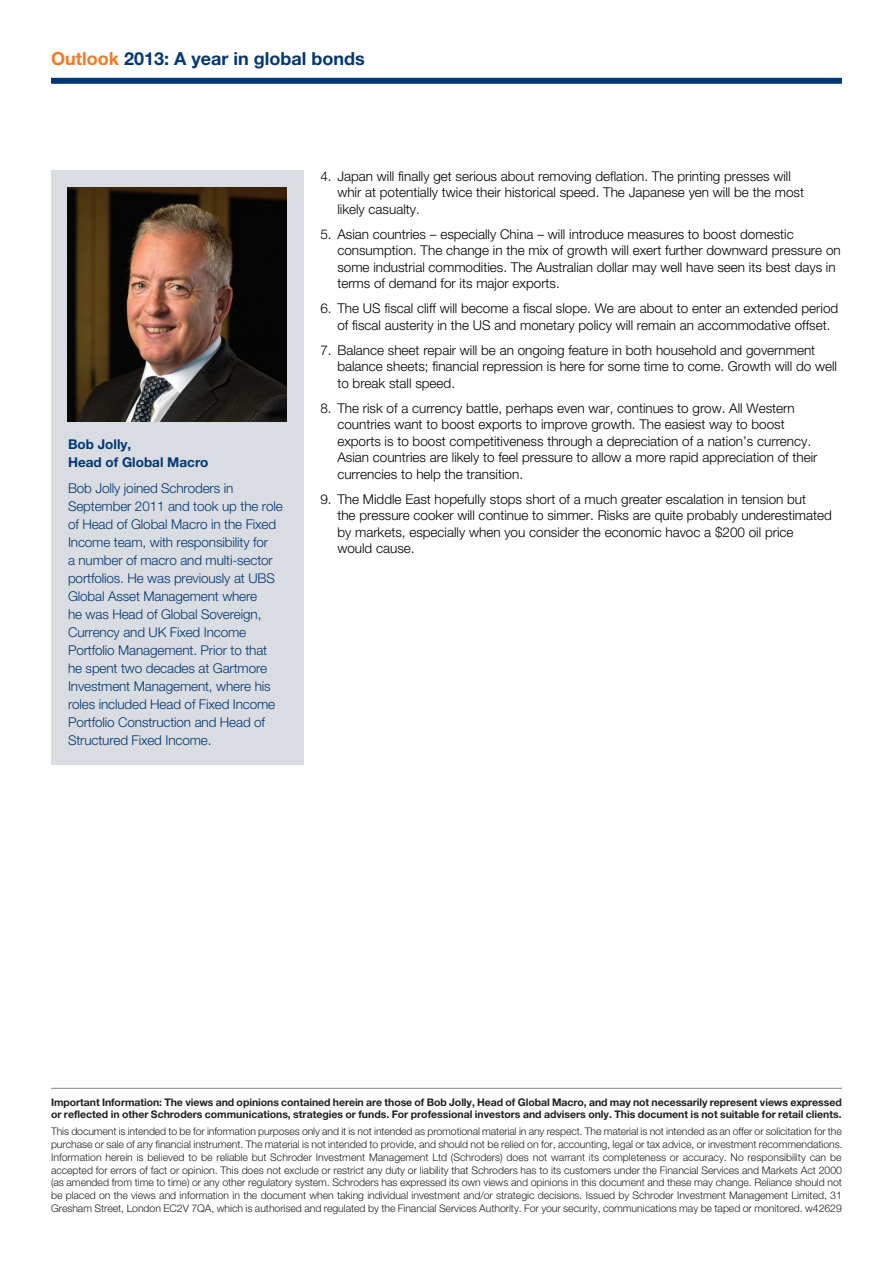
<style>
.page{position:relative;width:893px;height:1263px;background:#fff}
.page>*{position:absolute;margin:0;border:0;box-sizing:border-box;transform-origin:0 0}
.t1{font:700 18px "Helvetica Neue";color:#013775}
.t2{font:300 13.5px/16.5px "Helvetica Neue";color:#000}
.t3{font:300 13.5px/18px "Helvetica Neue";letter-spacing:-.01em;color:#013775}
.t4{font:700 13.5px/18px "Helvetica Neue";color:#013775}
.t5{font:300 10.5px/12.8px "Helvetica Neue";letter-spacing:-.005em;color:#231f20;text-align:justify}
.t6{font:700 10.5px/12.8px "Helvetica Neue";color:#231f20}
.s1{color:#f47921}
</style>
<div class="page">
<div style="left:51px;top:78px;width:791px;height:6px;background:#013775"></div>
<hr style="left:51px;top:1088px;width:791px;height:1px;background:#7e888d">
<div style="left:51px;top:170px;width:252px;height:594px;background:#d9dde1"></div>
<img style="left:68px;top:187px;width:218px;height:234px">
<h1 class="t1" style="left:51px;top:48px;width:315px"><span class="s1">Outlook</span> 2013: A year in global bonds</h1>
<p class="t4" style="left:68px;top:435px;width:142px">Bob Jolly,<br>Head of Global Macro</p>
<p class="t3" style="left:68px;top:479px;width:216px">Bob Jolly joined Schroders in September 2011 and took up the role of Head of Global Macro in the Fixed Income team, with responsibility for<br>a number of macro and multi-sector portfolios. He was previously at UBS Global Asset Management where<br>he was Head of Global Sovereign, Currency and UK Fixed Income Portfolio Management. Prior to that he spent two decades at Gartmore Investment Management, where his roles included Head of Fixed Income Portfolio Construction and Head of Structured Fixed Income.</p>
<p class="t2" style="left:337px;top:167px;width:468px;text-indent:-17px">4. Japan will finally get serious about removing deflation. The printing presses will whir at potentially twice their historical speed. The Japanese yen will be the most likely casualty.</p>
<p class="t2" style="left:337px;top:225px;width:505px;text-indent:-17px">5. Asian countries – especially China – will introduce measures to boost domestic consumption. The change in the mix of growth will exert further downward pressure on some industrial commodities. The Australian dollar may well have seen its best days in terms of demand for its major exports.</p>
<p class="t2" style="left:337px;top:300px;width:502px;text-indent:-17px">6. The US fiscal cliff will become a fiscal slope. We are about to enter an extended period of fiscal austerity in the US and monetary policy will remain an accommodative offset.</p>
<p class="t2" style="left:337px;top:341px;width:501px;text-indent:-17px">7. Balance sheet repair will be an ongoing feature in both household and government balance sheets; financial repression is here for some time to come. Growth will do well to break stall speed.</p>
<p class="t2" style="left:337px;top:399px;width:482px;text-indent:-17px">8. The risk of a currency battle, perhaps even war, continues to grow. All Western countries want to boost exports to improve growth. The easiest way to boost exports is to boost competitiveness through a depreciation of a nation’s currency.<br>Asian countries are likely to feel pressure to allow a more rapid appreciation of their currencies to help the transition.</p>
<p class="t2" style="left:337px;top:490px;width:496px;text-indent:-17px">9. The Middle East hopefully stops short of a much greater escalation in tension but<br>the pressure cooker will continue to simmer. Risks are quite probably underestimated by markets, especially when you consider the economic havoc a $200 oil price<br>would cause.</p>
<p class="t6" style="left:51px;top:1095px;width:792px">Important Information: The views and opinions contained herein are those of Bob Jolly, Head of Global Macro, and may not necessarily represent views expressed or reflected in other Schroders communications, strategies or funds. For professional investors and advisers only. This document is not suitable for retail clients.</p>
<p class="t5" style="left:51px;top:1125px;width:793px">This document is intended to be for information purposes only and it is not intended as promotional material in any respect. The material is not intended as an offer or solicitation for the purchase or sale of any financial instrument. The material is not intended to provide, and should not be relied on for, accounting, legal or tax advice, or investment recommendations.<br>Information herein is believed to be reliable but Schroder Investment Management Ltd (Schroders) does not warrant its completeness or accuracy. No responsibility can be accepted for errors of fact or opinion. This does not exclude or restrict any duty or liability that Schroders has to its customers under the Financial Services and Markets Act 2000 (as amended from time to time) or any other regulatory system. Schroders has expressed its own views and opinions in this document and these may change. Reliance should not be placed on the views and information in the document when taking individual investment and/or strategic decisions. Issued by Schroder Investment Management Limited, 31<br>Gresham Street, London EC2V 7QA, which is authorised and regulated by the Financial Services Authority. For your security, communications may be taped or monitored. w42629</p>
</div>
